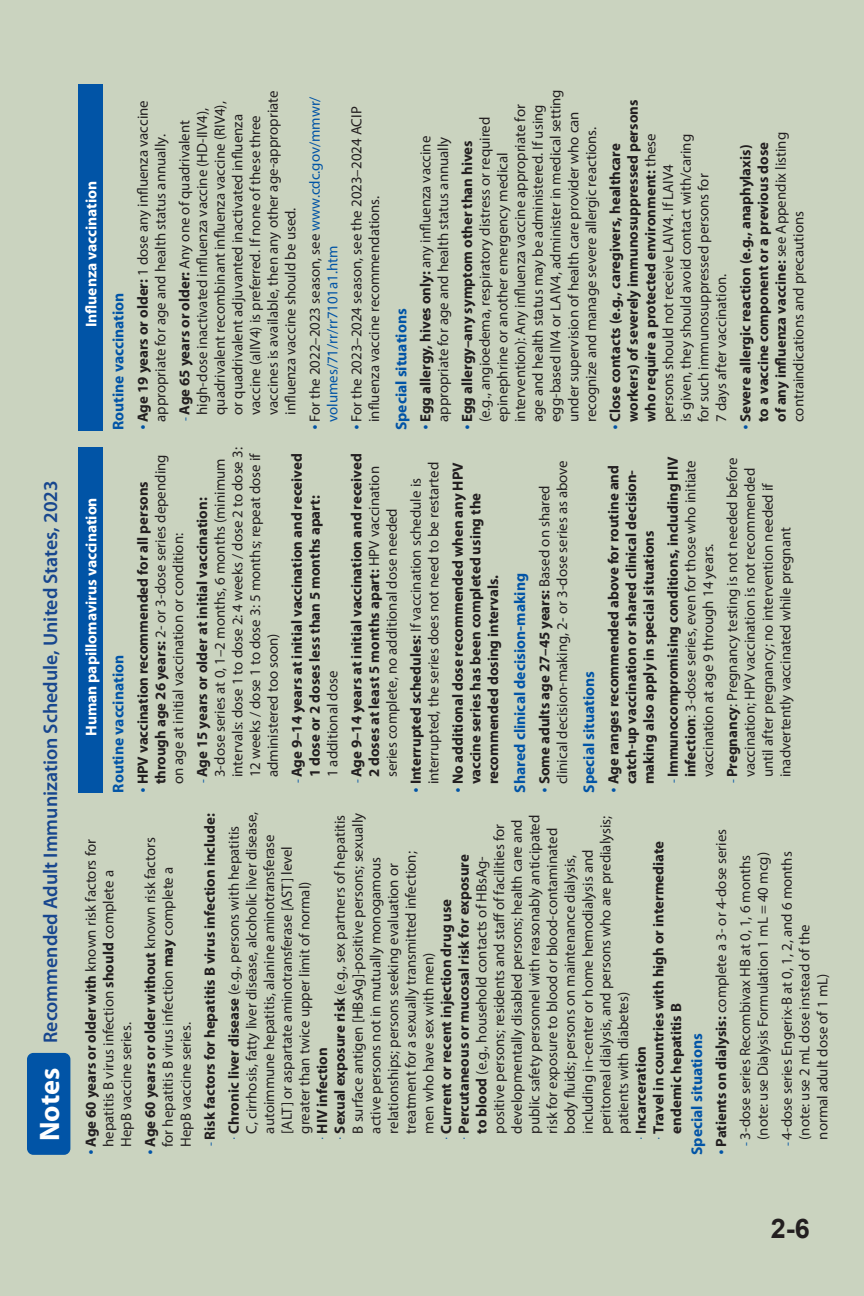
<style>
.page{position:relative;width:864px;height:1296px;background:#cad3bf}
.page>*{position:absolute;margin:0;border:0;box-sizing:border-box;transform-origin:0 0}
.t1{font:700 28.2px "Myriad Pro";letter-spacing:-.005em;color:#fff}
.t2{font:700 27px "Arial";color:#231f20}
.t3{font:600 19.8px "Myriad Pro";color:#17468e}
.t4{font:700 15.6px "Myriad Pro";color:#0154a6}
.t5{font:700 15.6px "Myriad Pro";letter-spacing:-.005em;color:#fff}
.t6{font:15px/17.7px "Myriad Pro";color:#231f20}
.t7{font:700 15px/17.7px "Myriad Pro";color:#231f20}
.t8{font:15px/17.7px "Myriad Pro";color:#0154a6}
.s1{font-weight:700}
.s2{font-size:12.6px;color:#0154a6}
.s3{color:#231f20}
.s4{font-weight:400}
.s5{font-weight:400;font-size:12.6px;color:#0154a6}
</style>
<div class="page">
<div style="left:27px;top:1053px;width:43px;height:102px;background:#0154a6;border-radius:6px"></div>
<div style="left:78px;top:447px;width:25px;height:346px;background:#0154a6"></div>
<div style="left:78px;top:84px;width:25px;height:346px;background:#0154a6"></div>
<h3 class="t3" style="left:39px;top:1043px;width:564px;rotate:-90deg">Recommended Adult Immunization Schedule, United States, 2023</h3>
<h1 class="t1" style="left:34px;top:1141px;width:74px;rotate:-90deg">Notes</h1>
<p class="t5" style="left:82px;top:327px;width:148px;rotate:-90deg">Influenza vaccination</p>
<p class="t5" style="left:82px;top:736px;width:240px;rotate:-90deg">Human papillomavirus vaccination</p>
<p class="t4" style="left:110px;top:430px;width:139px;rotate:-90deg">Routine vaccination</p>
<p class="t4" style="left:110px;top:793px;width:139px;rotate:-90deg">Routine vaccination</p>
<p class="t6" style="left:134px;top:422px;width:323px;rotate:-90deg"><span class="s1">Age 19 years or older:</span> 1 dose any influenza vaccine appropriate for age and health status annually.</p>
<p class="t6" style="left:175px;top:415px;width:326px;text-indent:-6px;rotate:-90deg"><span class="s2">-</span> <span class="s1">Age 65 years or older:</span> Any one of quadrivalent high-dose inactivated influenza vaccine (HD-IIV4), quadrivalent recombinant influenza vaccine (RIV4), or quadrivalent adjuvanted inactivated influenza vaccine (aIIV4) is preferred. If none of these three vaccines is available, then any other age-appropriate influenza vaccine should be used.</p>
<p class="t8" style="left:306px;top:422px;width:327px;rotate:-90deg"><span class="s3">For the 2022–2023 season, see</span> www.cdc.gov/mmwr/ volumes/71/rr/rr7101a1.htm</p>
<p class="t6" style="left:347px;top:422px;width:317px;rotate:-90deg">For the 2023–2024 season, see the 2023–2024 ACIP influenza vaccine recommendations.</p>
<p class="t4" style="left:392px;top:430px;width:123px;rotate:-90deg">Special situations</p>
<p class="t6" style="left:476px;top:422px;width:334px;rotate:-90deg">(e.g., angioedema, respiratory distress or required epinephrine or another emergency medical intervention): Any influenza vaccine appropriate for age and health status may be administered. If using egg-based IIV4 or LAIV4, administer in medical setting under supervision of health care provider who can recognize and manage severe allergic reactions.</p>
<p class="t6" style="left:606px;top:422px;width:324px;rotate:-90deg"><span class="s1">Close contacts (e.g., caregivers, healthcare workers) of severely immunosuppressed persons who require a protected environment:</span> these persons should not receive LAIV4. If LAIV4<br>is given, they should avoid contact with/caring<br>for such immunosuppressed persons for<br>7 days after vaccination.</p>
<p class="t6" style="left:416px;top:422px;width:288px;rotate:-90deg"><span class="s1">Egg allergy, hives only:</span> any influenza vaccine appropriate for age and health status annually</p>
<p class="t7" style="left:459px;top:422px;width:283px;rotate:-90deg">Egg allergy–any symptom other than hives</p>
<p class="t7" style="left:737px;top:422px;width:291px;rotate:-90deg">Severe allergic reaction (e.g., anaphylaxis) to a vaccine component or a previous dose of any influenza vaccine: <span class="s4">see Appendix listing contraindications and precautions</span></p>
<p class="t6" style="left:134px;top:784px;width:332px;rotate:-90deg"><span class="s1">HPV vaccination recommended for all persons through age 26 years:</span> 2- or 3-dose series depending on age at initial vaccination or condition:</p>
<p class="t6" style="left:193px;top:777px;width:332px;text-indent:-6px;rotate:-90deg"><span class="s2">-</span> <span class="s1">Age 15 years or older at initial vaccination:<br></span>3-dose series at 0, 1–2 months, 6 months (minimum intervals: dose 1 to dose 2: 4 weeks / dose 2 to dose 3:<br>12 weeks / dose 1 to dose 3: 5 months; repeat dose if administered too soon)</p>
<p class="t7" style="left:288px;top:777px;width:325px;text-indent:-6px;rotate:-90deg"><span class="s5">-</span> Age 9–14 years at initial vaccination and received<br>1 dose or 2 doses less than 5 months apart:</p>
<p class="t6" style="left:323px;top:777px;width:108px;rotate:-90deg">1 additional dose</p>
<p class="t7" style="left:348px;top:777px;width:325px;text-indent:-6px;rotate:-90deg"><span class="s5">-</span> Age 9–14 years at initial vaccination and received<br>2 doses at least 5 months apart: <span class="s4">HPV vaccination series complete, no additional dose needed</span></p>
<p class="t6" style="left:407px;top:784px;width:324px;rotate:-90deg"><span class="s1">Interrupted schedules:</span> If vaccination schedule is interrupted, the series does not need to be restarted</p>
<p class="t7" style="left:449px;top:784px;width:323px;rotate:-90deg">No additional dose recommended when any HPV vaccine series has been completed using the recommended dosing intervals.</p>
<p class="t4" style="left:511px;top:793px;width:221px;rotate:-90deg">Shared clinical decision-making</p>
<p class="t6" style="left:535px;top:784px;width:326px;rotate:-90deg"><span class="s1">Some adults age 27–45 years:</span> Based on shared clinical decision-making, 2- or 3-dose series as above</p>
<p class="t4" style="left:580px;top:793px;width:123px;rotate:-90deg">Special situations</p>
<p class="t7" style="left:605px;top:784px;width:321px;rotate:-90deg">Age ranges recommended above for routine and catch-up vaccination or shared clinical decision&shy;making also apply in special situations</p>
<p class="t6" style="left:664px;top:777px;width:322px;text-indent:-6px;rotate:-90deg"><span class="s2">-</span> <span class="s1">Immunocompromising conditions, including HIV infection</span>: 3-dose series, even for those who initiate vaccination at age 9 through 14 years.</p>
<p class="t6" style="left:723px;top:777px;width:321px;text-indent:-6px;rotate:-90deg"><span class="s2">-</span> <span class="s1">Pregnancy</span>: Pregnancy testing is not needed before vaccination; HPV vaccination is not recommended until after pregnancy; no intervention needed if inadvertently vaccinated while pregnant</p>
<p class="t6" style="left:82px;top:1147px;width:309px;rotate:-90deg"><span class="s1">Age 60 years or older with</span> known risk factors for hepatitis B virus infection <span class="s1">should</span> complete a<br>HepB vaccine series.</p>
<p class="t6" style="left:141px;top:1147px;width:311px;rotate:-90deg"><span class="s1">Age 60 years or older without</span> known risk factors for hepatitis B virus infection <span class="s1">may</span> complete a<br>HepB vaccine series.</p>
<p class="t7" style="left:198px;top:1146px;width:334px;line-height:24px;text-align:center;rotate:-90deg"><span class="s5">-</span> Risk factors for hepatitis B virus infection include:<br>Chronic liver disease <span class="s4">(e.g., persons with hepatitis</span></p>
<p class="t6" style="left:242px;top:1134px;width:323px;rotate:-90deg">C, cirrhosis, fatty liver disease, alcoholic liver disease, autoimmune hepatitis, alanine aminotransferase [ALT] or aspartate aminotransferase [AST] level greater than twice upper limit of normal)</p>
<p class="t6" style="left:313px;top:1134px;width:322px;rotate:-90deg"><span class="s1">HIV infection<br>Sexual exposure risk</span> (e.g., sex partners of hepatitis B surface antigen [HBsAg]-positive persons; sexually active persons not in mutually monogamous relationships; persons seeking evaluation or treatment for a sexually transmitted infection;<br>men who have sex with men)</p>
<p class="t6" style="left:437px;top:1134px;width:320px;rotate:-90deg"><span class="s1">Current or recent injection drug use Percutaneous or mucosal risk for exposure<br>to blood</span> (e.g., household contacts of HBsAg&shy;positive persons; residents and staff of facilities for developmentally disabled persons; health care and public safety personnel with reasonably anticipated risk for exposure to blood or blood-contaminated body fluids; persons on maintenance dialysis, including in-center or home hemodialysis and peritoneal dialysis, and persons who are predialysis; patients with diabetes)</p>
<p class="t7" style="left:632px;top:1134px;width:294px;rotate:-90deg">Incarceration<br>Travel in countries with high or intermediate endemic hepatitis B</p>
<p class="t4" style="left:688px;top:1155px;width:123px;rotate:-90deg">Special situations</p>
<p class="t6" style="left:712px;top:1147px;width:320px;rotate:-90deg"><span class="s1">Patients on dialysis:</span> complete a 3- or 4-dose series</p>
<p class="t6" style="left:736px;top:1146px;width:295px;text-align:center;rotate:-90deg"><span class="s2">-</span> 3-dose series Recombivax HB at 0, 1, 6 months (note: use Dialysis Formulation 1 mL = 40 mcg)</p>
<p class="t6" style="left:778px;top:1140px;width:290px;text-indent:-6px;rotate:-90deg"><span class="s2">-</span> 4-dose series Engerix-B at 0, 1, 2, and 6 months (note: use 2 mL dose instead of the<br>normal adult dose of 1 mL)</p>
<h2 class="t2" style="left:771px;top:1209px;width:41px">2-6</h2>
</div>
